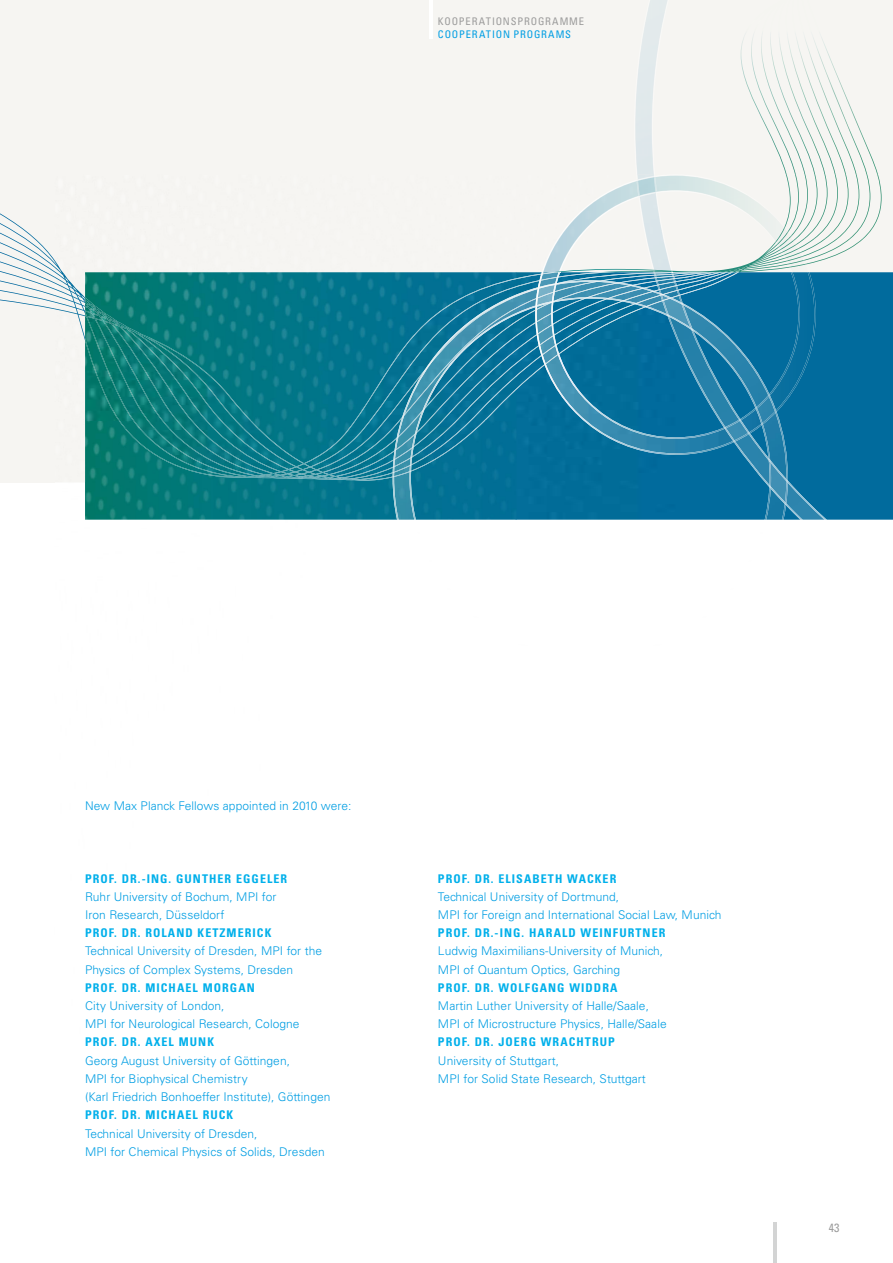
<style>
.page{position:relative;width:893px;height:1263px;background:#fff}
.page>*{position:absolute;margin:0;border:0;box-sizing:border-box;transform-origin:0 0}
.t1{font:300 12px/18.1px "Univers LT";letter-spacing:.005em;color:#009ee3}
.t2{font:700 condensed 12px "Univers LT";letter-spacing:.09em;color:#00b0eb}
.t3{font:condensed 12px "Univers LT";color:#9c9c9c}
.t4{font:condensed 10.5px "Univers LT";letter-spacing:.08em;color:#9c9c9c}
.t5{font:condensed 10.5px "Univers LT";letter-spacing:.085em;color:#009ee3}
</style>
<div class="page">
<hr style="left:774px;top:1222px;width:3px;height:41px;background:#d3d4d4">
<div style="left:0;top:0;width:893px;height:482px;background:#f6f5f2"></div>
<hr style="left:429px;top:0;width:3px;height:38px;background:#fff">
<div style="left:538px;top:272px;width:355px;height:248px;background:#016b9d"></div>
<img style="left:85px;top:421px;width:308px;height:99px">
<img style="left:85px;top:278px;width:339px;height:43px">
<img style="left:123px;top:321px;width:270px;height:50px">
<img style="left:211px;top:371px;width:172px;height:50px">
<img style="left:85px;top:377px;width:12px;height:44px">
<img style="left:788px;top:481px;width:39px;height:39px">
<img style="left:788px;top:503px;width:14px;height:17px">
<img style="left:393px;top:412px;width:395px;height:108px">
<img style="left:762px;top:302px;width:26px;height:203px">
<div style="left:409px;top:424px;width:362px;height:96px;background:#016c99"></div>
<img style="left:667px;top:314px;width:104px;height:175px">
<img style="left:775px;top:395px;width:1px;height:15px">
<img style="left:776px;top:272px;width:40px;height:140px">
<img style="left:541px;top:272px;width:221px;height:183px">
<img style="left:733px;top:439px;width:17px;height:3px">
<img style="left:761px;top:410px;width:16px;height:15px">
<img style="left:769px;top:272px;width:31px;height:123px">
<img style="left:558px;top:354px;width:198px;height:85px">
<img style="left:724px;top:419px;width:17px;height:10px">
<svg style="left:756px;top:395px;width:19px;height:29px"></svg>
<img style="left:755px;top:394px;width:15px;height:15px">
<img style="left:85px;top:272px;width:339px;height:6px">
<img style="left:639px;top:197px;width:15px;height:73px">
<img style="left:656px;top:249px;width:15px;height:21px">
<img style="left:655px;top:176px;width:83px;height:64px">
<img style="left:543px;top:182px;width:91px;height:89px">
<img style="left:657px;top:191px;width:116px;height:51px">
<img style="left:559px;top:196px;width:75px;height:75px">
<svg style="left:634px;top:0;width:54px;height:198px"></svg>
<img style="left:639px;top:192px;width:18px;height:5px">
<img style="left:424px;top:272px;width:315px;height:52px">
<img style="left:383px;top:324px;width:225px;height:53px">
<img style="left:348px;top:376px;width:45px;height:52px">
<img style="left:125px;top:428px;width:352px;height:53px">
<img style="left:97px;top:376px;width:162px;height:53px">
<img style="left:85px;top:324px;width:126px;height:53px">
<img style="left:86px;top:297px;width:37px;height:27px">
<img style="left:561px;top:292px;width:70px;height:5px">
<img style="left:561px;top:281px;width:70px;height:11px">
<img style="left:393px;top:288px;width:145px;height:189px">
<img style="left:561px;top:297px;width:70px;height:10px">
<img style="left:410px;top:407px;width:16px;height:65px">
<img style="left:741px;top:37px;width:137px;height:138px">
<img style="left:785px;top:175px;width:97px;height:64px">
<img style="left:808px;top:239px;width:55px;height:25px">
<img style="left:808px;top:239px;width:42px;height:21px">
<img style="left:808px;top:239px;width:30px;height:17px">
<img style="left:808px;top:239px;width:18px;height:14px">
<img style="left:808px;top:239px;width:7px;height:9px">
<img style="left:683px;top:254px;width:81px;height:18px">
<img style="left:560px;top:269px;width:93px;height:3px">
<img style="left:600px;top:271px;width:31px;height:1px">
<svg style="left:631px;top:270px;width:52px;height:37px;background:#60a3be"></svg>
<svg style="left:764px;top:226px;width:44px;height:45px"></svg>
<img style="left:775px;top:241px;width:15px;height:27px">
<svg style="left:535px;top:271px;width:26px;height:93px;background:#69a8c1"></svg>
<img style="left:0;top:213px;width:55px;height:96px">
<img style="left:55px;top:261px;width:30px;height:79px">
<img style="left:85px;top:297px;width:1px;height:44px">
<p class="t4" style="left:438px;top:15px;width:148px">KOOPERATIONSPROGRAMME</p>
<p class="t5" style="left:438px;top:28px;width:135px">COOPERATION PROGRAMS</p>
<p class="t1" style="left:85px;top:796px;width:268px">New Max Planck Fellows appointed in 2010 were:</p>
<p class="t2" style="left:85px;top:871px;width:204px">PROF. DR.-ING. GUNTHER EGGELER</p>
<p class="t1" style="left:85px;top:887px;width:193px">Ruhr University of Bochum, MPI for<br>Iron Research, Düsseldorf</p>
<p class="t2" style="left:85px;top:925px;width:188px">PROF. DR. ROLAND KETZMERICK</p>
<p class="t1" style="left:85px;top:942px;width:239px">Technical University of Dresden, MPI for the<br>Physics of Complex Systems, Dresden</p>
<p class="t2" style="left:85px;top:980px;width:171px">PROF. DR. MICHAEL MORGAN</p>
<p class="t1" style="left:85px;top:997px;width:216px">City University of London,<br>MPI for Neurological Research, Cologne</p>
<p class="t2" style="left:85px;top:1035px;width:131px">PROF. DR. AXEL MUNK</p>
<p class="t1" style="left:85px;top:1051px;width:247px">Georg August University of Göttingen,<br>MPI for Biophysical Chemistry<br>(Karl Friedrich Bonhoeffer Institute), Göttingen</p>
<p class="t2" style="left:85px;top:1108px;width:150px">PROF. DR. MICHAEL RUCK</p>
<p class="t1" style="left:85px;top:1124px;width:241px">Technical University of Dresden,<br>MPI for Chemical Physics of Solids, Dresden</p>
<p class="t2" style="left:438px;top:871px;width:180px">PROF. DR. ELISABETH WACKER</p>
<p class="t1" style="left:438px;top:887px;width:285px">Technical University of Dortmund,<br>MPI for Foreign and International Social Law, Munich</p>
<p class="t2" style="left:438px;top:925px;width:229px">PROF. DR.-ING. HARALD WEINFURTNER</p>
<p class="t1" style="left:438px;top:942px;width:227px">Ludwig Maximilians-University of Munich,<br>MPI of Quantum Optics, Garching</p>
<p class="t2" style="left:438px;top:980px;width:181px">PROF. DR. WOLFGANG WIDDRA</p>
<p class="t1" style="left:438px;top:997px;width:230px">Martin Luther University of Halle/Saale,<br>MPI of Microstructure Physics, Halle/Saale</p>
<p class="t2" style="left:438px;top:1035px;width:178px">PROF. DR. JOERG WRACHTRUP</p>
<p class="t1" style="left:438px;top:1051px;width:209px">University of Stuttgart,<br>MPI for Solid State Research, Stuttgart</p>
<p class="t3" style="left:829px;top:1220px;width:12px">43</p>
</div>
